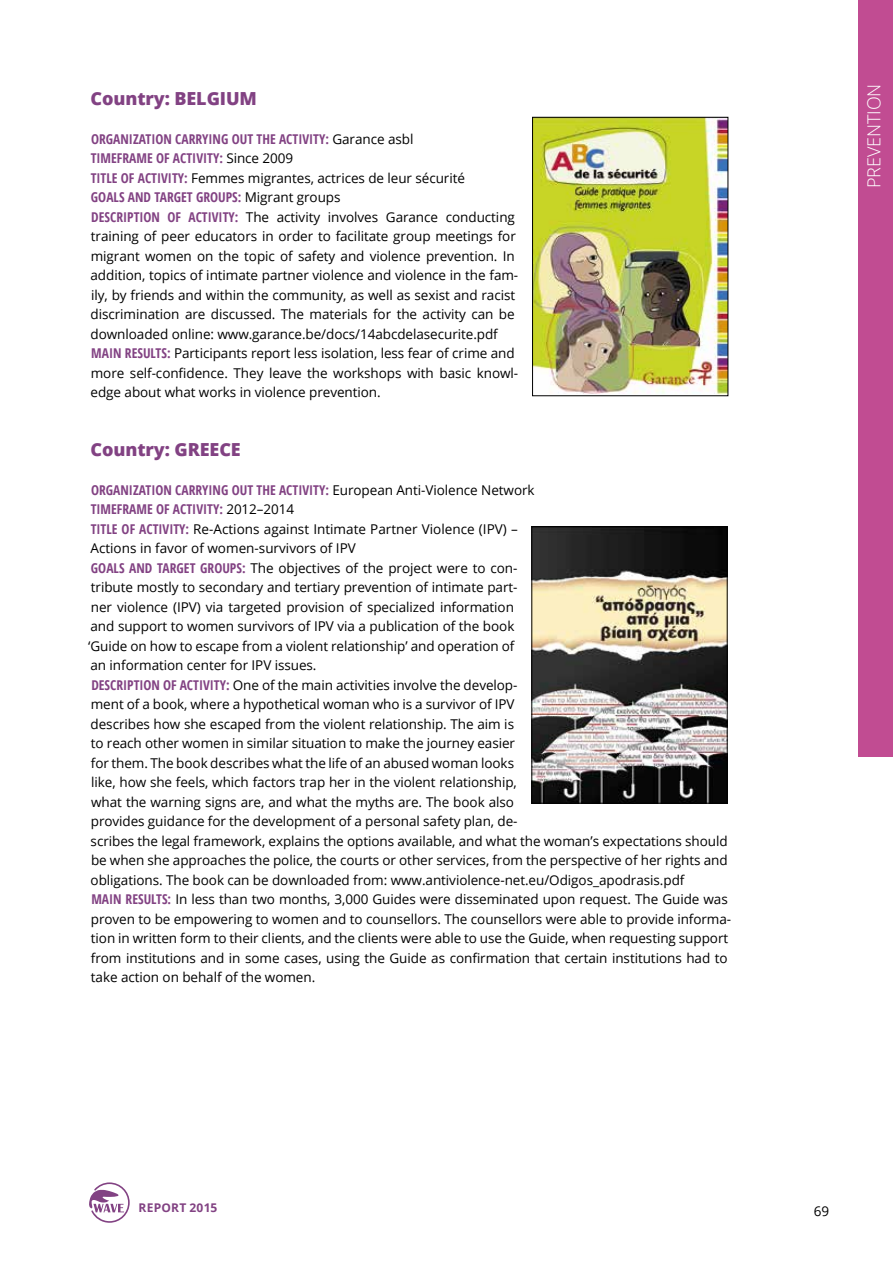
<style>
.page{position:relative;width:893px;height:1263px;background:#fff}
.page>*{position:absolute;margin:0;border:0;box-sizing:border-box;transform-origin:0 0}
.t1{font:800 18px "Open Sans";letter-spacing:-.005em;color:#824283}
.t2{font:300 18px "Open Sans";letter-spacing:-.005em;color:#fff}
.t3{font:13.5px/19.5px "Open Sans";letter-spacing:-.005em;color:#000}
.t4{font:700 12px "Open Sans";letter-spacing:.02em;color:#824283}
.s1{font-weight:700;font-stretch:condensed;color:#824283}
</style>
<div class="page">
<svg style="left:89px;top:1182px;width:41px;height:41px"></svg>
<img style="left:534px;top:119px;width:192px;height:275px">
<div style="left:532px;top:117px;width:196px;height:279px;border:1px solid #000"></div>
<img style="left:533px;top:528px;width:192px;height:273px">
<div style="left:531px;top:526px;width:196px;height:277px;border:1px solid #000"></div>
<div style="left:859px;top:0;width:34px;height:756px;background:#c14c92"></div>
<h1 class="t1" style="left:90px;top:84px;width:168px">Country: BELGIUM</h1>
<p class="t3" style="left:91px;top:129px;width:429px"><span class="s1">ORGANIZATION CARRYING OUT THE ACTIVITY:</span> Garance asbl<br><span class="s1">TIMEFRAME OF ACTIVITY:</span> Since 2009<br><span class="s1">TITLE OF ACTIVITY:</span> Femmes migrantes, actrices de leur sécurité<br><span class="s1">GOALS AND TARGET GROUPS:</span> Migrant groups<br><span class="s1">DESCRIPTION OF ACTIVITY:</span> The activity involves Garance conducting training of peer educators in order to facilitate group meetings for migrant women on the topic of safety and violence prevention. In addition, topics of intimate partner violence and violence in the fam&shy;ily, by friends and within the community, as well as sexist and racist discrimination are discussed. The materials for the activity can be downloaded online: www.garance.be/docs/14abcdelasecurite.pdf <span class="s1">MAIN RESULTS:</span> Participants report less isolation, less fear of crime and more self-confidence. They leave the workshops with basic knowl&shy;edge about what works in violence prevention.</p>
<h1 class="t1" style="left:90px;top:435px;width:152px">Country: GREECE</h1>
<p class="t3" style="left:88px;top:480px;width:644px"><span class="s1">ORGANIZATION CARRYING OUT THE ACTIVITY:</span> European Anti-Violence Network<br><span class="s1">TIMEFRAME OF ACTIVITY:</span> 2012–2014<br><span class="s1">TITLE OF ACTIVITY:</span> Re-Actions against Intimate Partner Violence (IPV) –<br>Actions in favor of women-survivors of IPV<br><span class="s1">GOALS AND TARGET GROUPS:</span> The objectives of the project were to con-<br>tribute mostly to secondary and tertiary prevention of intimate part-<br>ner violence (IPV) via targeted provision of specialized information<br>and support to women survivors of IPV via a publication of the book<br>‘Guide on how to escape from a violent relationship’ and operation of<br>an information center for IPV issues.<br><span class="s1">DESCRIPTION OF ACTIVITY:</span> One of the main activities involve the develop-<br>ment of a book, where a hypothetical woman who is a survivor of IPV<br>describes how she escaped from the violent relationship. The aim is<br>to reach other women in similar situation to make the journey easier<br>for them. The book describes what the life of an abused woman looks<br>like, how she feels, which factors trap her in the violent relationship,<br>what the warning signs are, and what the myths are. The book also<br>provides guidance for the development of a personal safety plan, de-<br>scribes the legal framework, explains the options available, and what the woman’s expectations should be when she approaches the police, the courts or other services, from the perspective of her rights and obligations. The book can be downloaded from: www.antiviolence-net.eu/Odigos_apodrasis.pdf<br><span class="s1">MAIN RESULTS:</span> In less than two months, 3,000 Guides were disseminated upon request. The Guide was proven to be empowering to women and to counsellors. The counsellors were able to provide informa&shy;tion in written form to their clients, and the clients were able to use the Guide, when requesting support from institutions and in some cases, using the Guide as confirmation that certain institutions had to take action on behalf of the women.</p>
<h1 class="t2" style="left:862px;top:188px;width:106px;rotate:-90deg">PREVENTION</h1>
<p class="t4" style="left:139px;top:1199px;width:80px">REPORT 2015</p>
<p class="t3" style="left:814px;top:1201px;width:17px">69</p>
</div>
